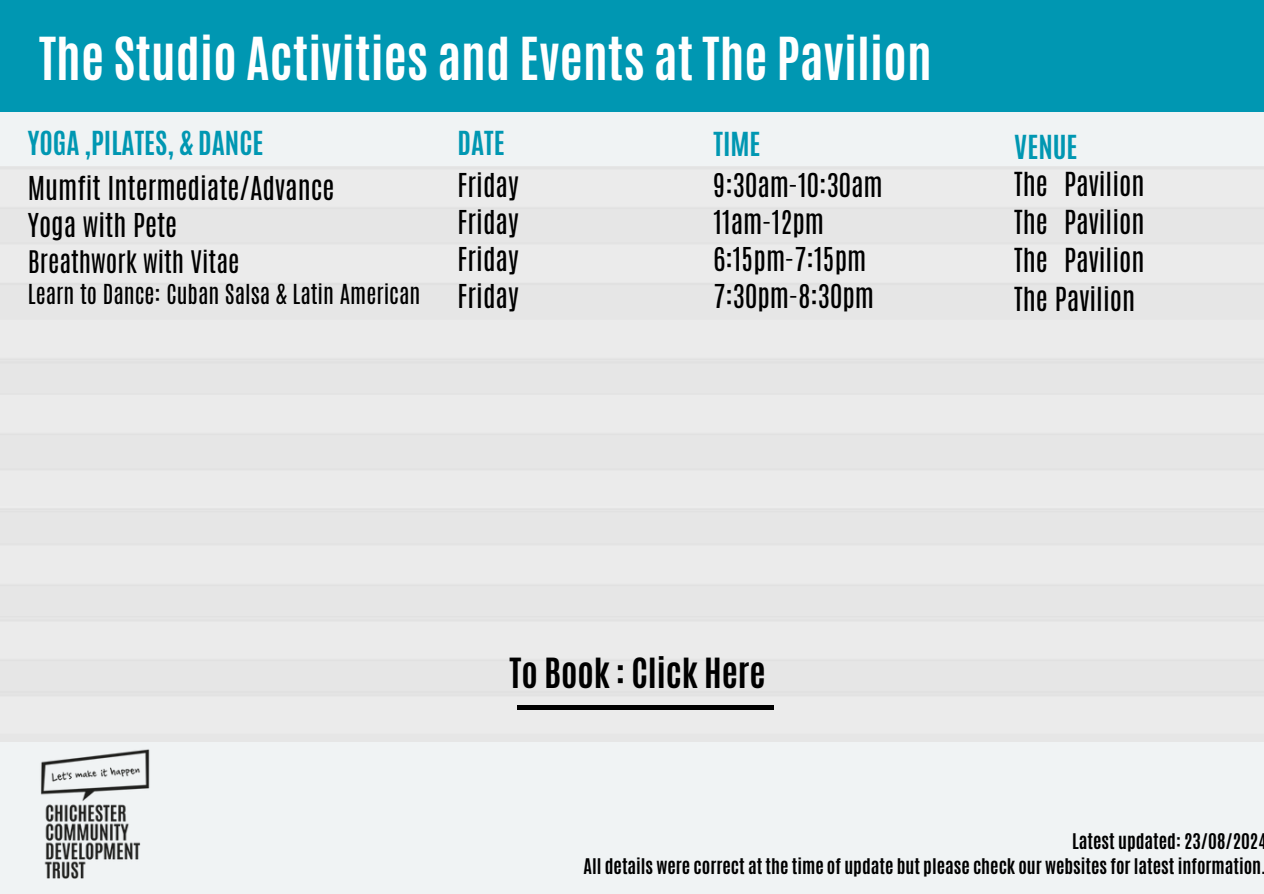
<style>
.page{position:relative;width:1264px;height:894px;background:#fff}
.page>*{position:absolute;margin:0;border:0;box-sizing:border-box;transform-origin:0 0}
.t1{font:700 49.5px "Antonio";letter-spacing:.005em;color:#fff}
.t2{font:700 34.65px "Antonio";color:#000}
.t3{font:27.6px/38.2px "Antonio";color:#000;text-align:justify}
.t4{font:700 27.6px "Antonio";color:#0097b2}
.t5{font:27.45px/37.2px "Antonio";color:#000}
.t6{font:25.95px "Antonio";color:#000}
.t7{font:22.95px "Antonio";color:#000}
.t8{font:700 18px/24.8px "Antonio";color:#000;text-align:right}
</style>
<div class="page">
<div style="left:0;top:165px;width:1263px;height:576px;background:#ebebeb"></div>
<div style="left:0;top:0;width:1263px;height:165px;background:#f0f3f4"></div>
<div style="left:0;top:0;width:1263px;height:112px;background:#0097b2"></div>
<div style="left:0;top:741px;width:1263px;height:152px;background:#f0f3f4"></div>
<img style="left:40px;top:749px;width:110px;height:129px">
<hr style="left:517px;top:705px;width:256px;height:3px;background:#000">
<h2 class="t1" style="left:39px;top:23px;width:894px">The Studio Activities and Events at The Pavilion</h2>
<h3 class="t4" style="left:28px;top:124px;width:237px">YOGA ,PILATES, &amp; DANCE</h3>
<h1 class="t5" style="left:28px;top:169px;width:308px">Mumfit Intermediate/Advance<br>Yoga with Pete</h1>
<h1 class="t6" style="left:28px;top:243px;width:213px">Breathwork with Vitae</h1>
<h1 class="t7" style="left:28px;top:278px;width:394px">Learn to Dance: Cuban Salsa &amp; Latin American</h1>
<p class="t4" style="left:457px;top:123px;width:49px">DATE</p>
<h5 class="t4" style="left:713px;top:125px;width:49px">TIME</h5>
<h4 class="t4" style="left:1014px;top:128px;width:65px">VENUE</h4>
<h3 class="t5" style="left:457px;top:166px;width:63px;text-align:justify">Friday Friday Friday Friday</h3>
<h3 class="t5" style="left:713px;top:167px;width:171px">9:30am-10:30am<br>11am-12pm<br>6:15pm-7:15pm<br>7:30pm-8:30pm</h3>
<h3 class="t3" style="left:1014px;top:165px;width:132px">The Pavilion The Pavilion The Pavilion The Pavilion</h3>
<h4 class="t2" style="left:509px;top:648px;width:258px">To Book : Click Here</h4>
<h4 class="t8" style="left:583px;top:828px;width:684px">Latest updated: 23/08/2024<br>All details were correct at the time of update but please check our websites for latest information.</h4>
</div>
